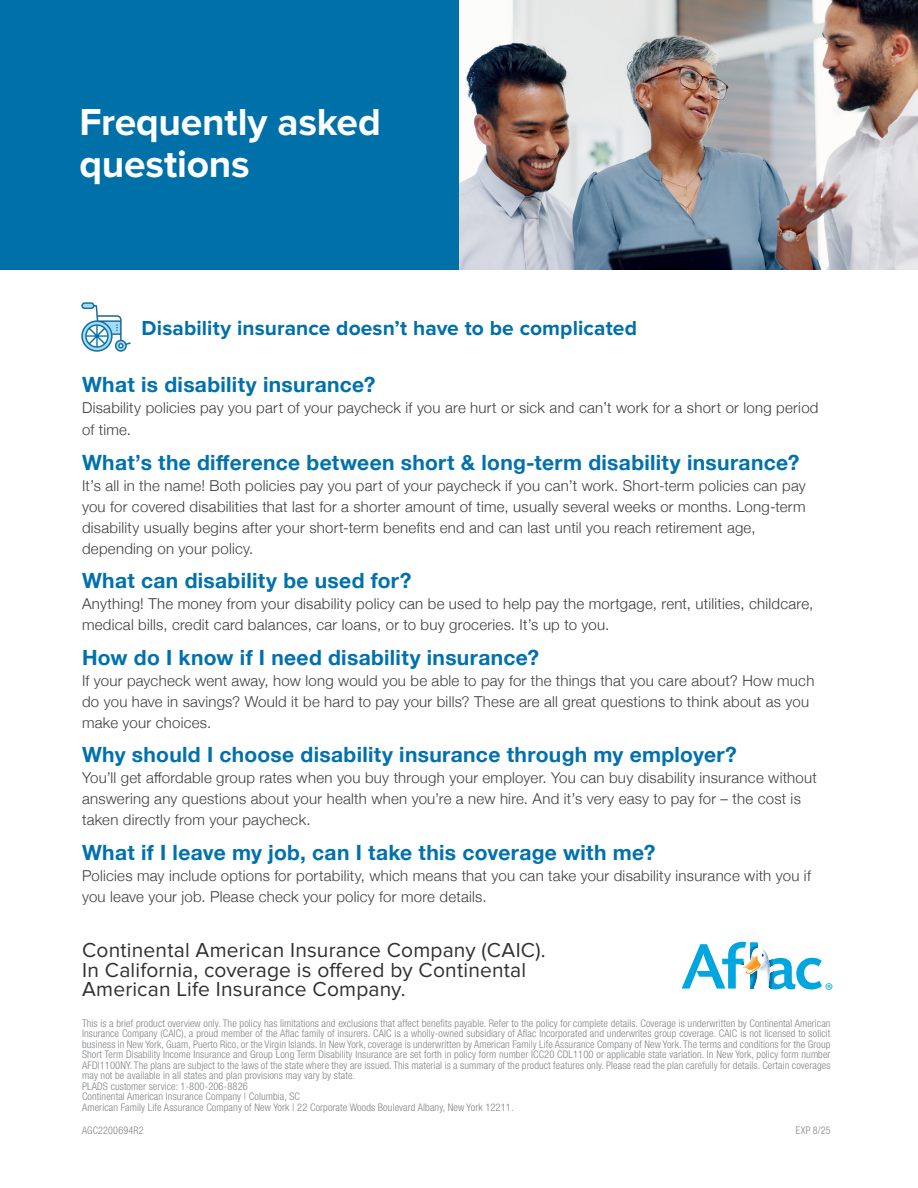
<style>
.page{position:relative;width:918px;height:1188px;background:#fff}
.page>*{position:absolute;margin:0;border:0;box-sizing:border-box;transform-origin:0 0}
.t1{font:700 39px/42px "Proxima Nova";letter-spacing:-.005em;color:#fff}
.Product_Body{font:700 21px "Helvetica Neue";letter-spacing:.015em;color:#0071ad}
.Product_Body-2{font:21px/19.5px "Proxima Nova";letter-spacing:.01em;color:#312f30}
.Product_Body-3{font:700 21px "Proxima Nova";letter-spacing:.005em;color:#0070a9}
.Product_Body-4{font:300 15px/21px "Helvetica Neue";letter-spacing:.015em;color:#3e3e3f}
.Product_Body-5{font:300 15px/21px "Helvetica Neue";letter-spacing:.02em;color:#3b3b3a}
.t2{font:300 condensed 10.5px/10.5px "Helvetica Neue LTCE";letter-spacing:.01em;color:#808285;text-align:justify}
.t3{font:300 condensed 10.5px "Helvetica Neue LTCE";letter-spacing:.01em;color:#808285;scale:.95 1}
</style>
<div class="page">
<img style="left:459px;top:0;width:459px;height:270px">
<div style="left:0;top:0;width:459px;height:270px;background:#0070a9"></div>
<svg style="left:682px;top:942px;width:150px;height:48px"></svg>
<img style="left:81px;top:302px;width:50px;height:50px">
<p class="t1" style="left:80px;top:102px;width:303px">Frequently asked questions</p>
<p class="Product_Body-3" style="left:142px;top:316px;width:497px">Disability insurance doesn’t have to be complicated</p>
<p class="Product_Body" style="left:82px;top:368px;width:295px">What is disability insurance?</p>
<p class="Product_Body-4" style="left:82px;top:396px;width:738px;line-height:21.6px">Disability policies pay you part of your paycheck if you are hurt or sick and can’t work for a short or long period of time.</p>
<p class="Product_Body" style="left:82px;top:446px;width:719px">What’s the difference between short &amp; long-term disability insurance?</p>
<p class="Product_Body-4" style="left:82px;top:474px;width:725px">It’s all in the name! Both policies pay you part of your paycheck if you can’t work. Short-term policies can pay you for covered disabilities that last for a shorter amount of time, usually several weeks or months. Long-term disability usually begins after your short-term benefits end and can last until you reach retirement age, depending on your policy.</p>
<p class="Product_Body" style="left:82px;top:564px;width:331px">What can disability be used for?</p>
<p class="Product_Body-5" style="left:82px;top:592px;width:733px">Anything! The money from your disability policy can be used to help pay the mortgage, rent, utilities, childcare, medical bills, credit card balances, car loans, or to buy groceries. It’s up to you.</p>
<p class="Product_Body" style="left:82px;top:641px;width:459px">How do I know if I need disability insurance?</p>
<p class="Product_Body-4" style="left:82px;top:669px;width:734px">If your paycheck went away, how long would you be able to pay for the things that you care about? How much do you have in savings? Would it be hard to pay your bills? These are all great questions to think about as you make your choices.</p>
<p class="Product_Body" style="left:82px;top:738px;width:656px">Why should I choose disability insurance through my employer?</p>
<p class="Product_Body-4" style="left:82px;top:766px;width:736px">You’ll get affordable group rates when you buy through your employer. You can buy disability insurance without answering any questions about your health when you’re a new hire. And it’s very easy to pay for – the cost is taken directly from your paycheck.</p>
<p class="Product_Body" style="left:82px;top:836px;width:575px">What if I leave my job, can I take this coverage with me?</p>
<p class="Product_Body-4" style="left:82px;top:864px;width:730px">Policies may include options for portability, which means that you can take your disability insurance with you if you leave your job. Please check your policy for more details.</p>
<p class="Product_Body-2" style="left:82px;top:941px;width:465px">Continental American Insurance Company (CAIC).<br>In California, coverage is offered by Continental<br>American Life Insurance Company.</p>
<p class="t2" style="left:82px;top:1018px;width:750px">This is a brief product overview only. The policy has limitations and exclusions that affect benefits payable. Refer to the policy for complete details. Coverage is underwritten by Continental American Insurance Company (CAIC), a proud member of the Aflac family of insurers. CAIC is a wholly-owned subsidiary of Aflac Incorporated and underwrites group coverage. CAIC is not licensed to solicit business in New York, Guam, Puerto Rico, or the Virgin Islands. In New York, coverage is underwritten by American Family Life Assurance Company of New York. The terms and conditions for the Group Short Term Disability Income Insurance and Group Long Term Disability Insurance are set forth in policy form number ICC20 CDL1100 or applicable state variation. In New York, policy form number AFDI1100NY. The plans are subject to the laws of the state where they are issued. This material is a summary of the product features only. Please read the plan carefully for details. Certain coverages may not be available in all states and plan provisions may vary by state.</p>
<p class="t2" style="left:82px;top:1081px;width:167px">PLADS customer service: 1-800-206-8826</p>
<p class="t2" style="left:82px;top:1091px;width:219px">Continental American Insurance Company | Columbia, SC</p>
<p class="t2" style="left:82px;top:1102px;width:433px">American Family Life Assurance Company of New York | 22 Corporate Woods Boulevard Albany, New York 12211.</p>
<p class="t3" style="left:82px;top:1124px;width:66px">AGC2200694R2</p>
<p class="t3" style="left:796px;top:1124px;width:38px">EXP 8/25</p>
</div>
